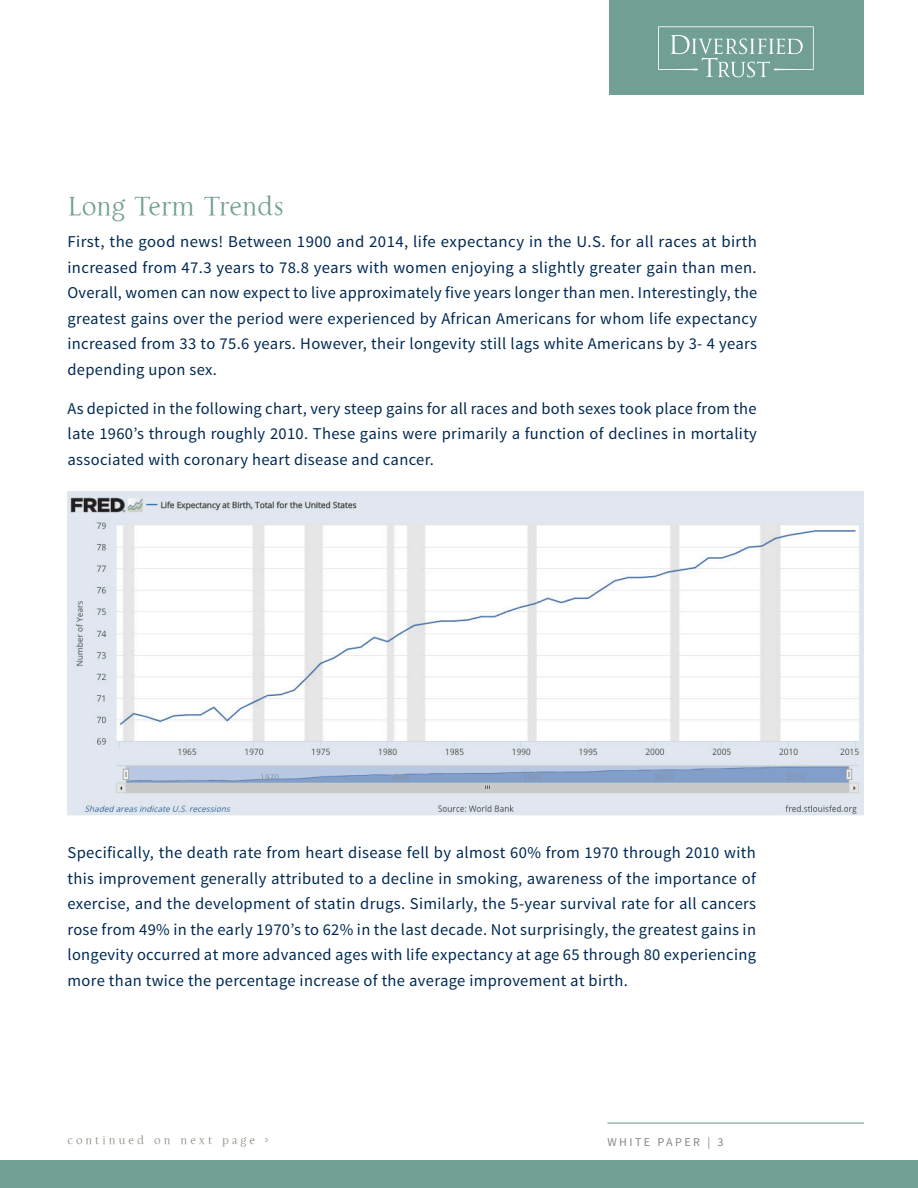
<style>
.page{position:relative;width:918px;height:1188px;background:#fff}
.page>*{position:absolute;margin:0;border:0;box-sizing:border-box;transform-origin:0 0}
.Article_Header{font:27px "La Gioconda OSTT";color:#719f93}
.Body_Page1{font:16.5px/25.5px "Source Sans Pro";letter-spacing:.02em;color:#002953;text-align:justify}
.t1{font:12px "La Gioconda OSTT";letter-spacing:.25em;color:#8b8e81}
.t2{font:12px "Source Sans Pro";letter-spacing:.2em;color:#888788}
</style>
<div class="page">
<div style="left:609px;top:0;width:255px;height:94px;background:#719f93"></div>
<svg style="left:658px;top:26px;width:156px;height:51px"></svg>
<div style="left:0;top:1161px;width:918px;height:27px;background:#719f93"></div>
<hr style="left:608px;top:1122px;width:256px;height:2px;background:#719f93">
<img style="left:68px;top:492px;width:796px;height:324px">
<p class="Article_Header" style="left:68px;top:190px;width:218px">Long Term Trends</p>
<p class="Body_Page1" style="left:68px;top:229px;width:691px">First, the good news! Between 1900 and 2014, life expectancy in the U.S. for all races at birth increased from 47.3 years to 78.8 years with women enjoying a slightly greater gain than men.<br>Overall, women can now expect to live approximately five years longer than men. Interestingly, the greatest gains over the period were experienced by African Americans for whom life expectancy increased from 33 to 75.6 years. However, their longevity still lags white Americans by 3- 4 years depending upon sex.</p>
<p class="Body_Page1" style="left:68px;top:396px;width:691px">As depicted in the following chart, very steep gains for all races and both sexes took place from the late 1960’s through roughly 2010. These gains were primarily a function of declines in mortality associated with coronary heart disease and cancer.</p>
<p class="Body_Page1" style="left:68px;top:840px;width:690px">Specifically, the death rate from heart disease fell by almost 60% from 1970 through 2010 with this improvement generally attributed to a decline in smoking, awareness of the importance of exercise, and the development of statin drugs. Similarly, the 5-year survival rate for all cancers rose from 49% in the early 1970’s to 62% in the last decade. Not surprisingly, the greatest gains in longevity occurred at more advanced ages with life expectancy at age 65 through 80 experiencing more than twice the percentage increase of the average improvement at birth.</p>
<p class="t1" style="left:68px;top:1133px;width:202px">continued on next page &gt;</p>
<p class="t2" style="left:608px;top:1135px;width:117px">WHITE PAPER | 3</p>
</div>
